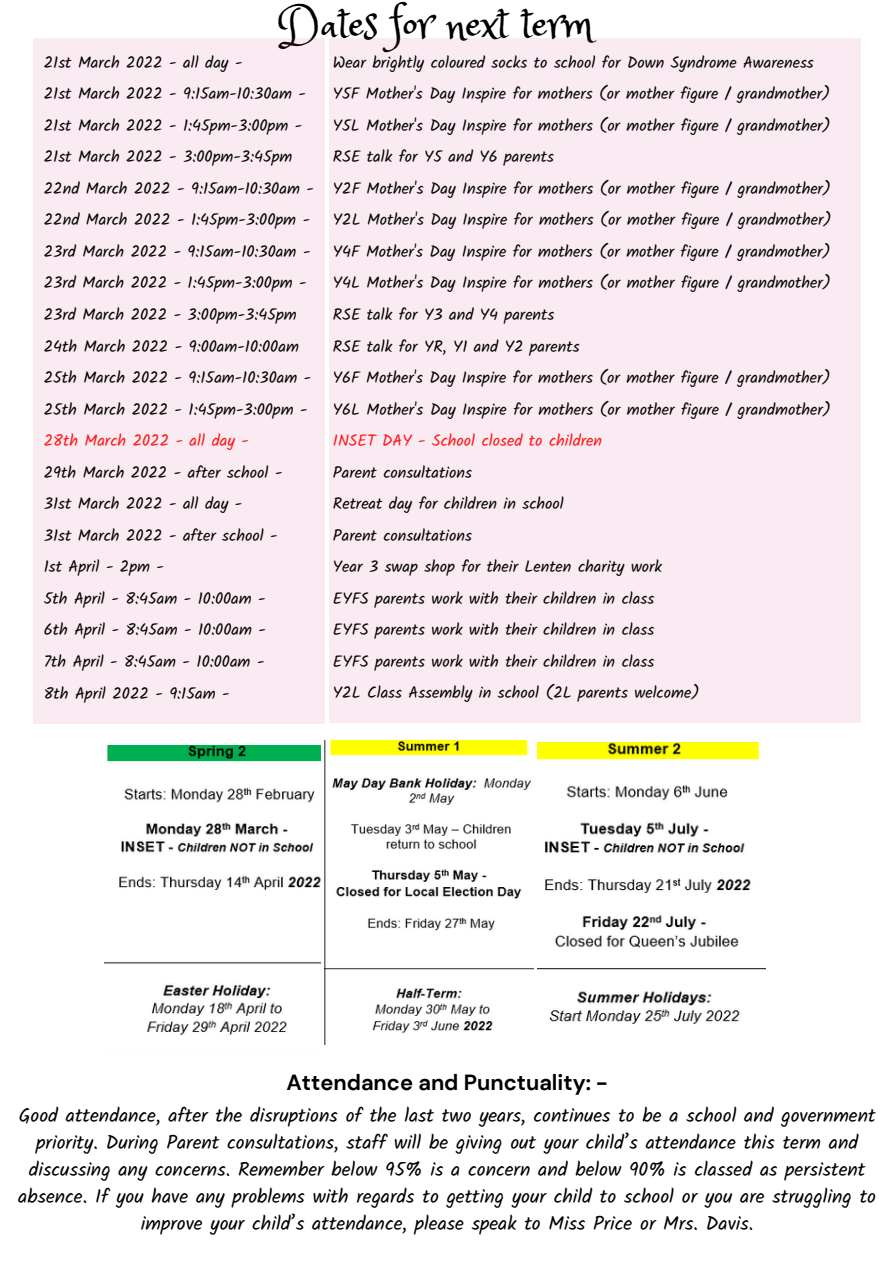
<style>
.page{position:relative;width:894px;height:1264px;background:#fff}
.page>*{position:absolute;margin:0;border:0;box-sizing:border-box;transform-origin:0 0}
.t1{font:44.85px "Princess Sofia";color:#000}
.t2{font:700 21.9px "DM Sans";color:#000}
.t3{font:19.5px/27px "Kalam";color:#000;text-align:center}
.t4{font:16.2px "Kalam";color:#030303}
.t5{font:16.2px "Kalam";color:#ff1616}
</style>
<div class="page">
<img style="left:104px;top:746px;width:216px;height:289px">
<img style="left:324px;top:740px;width:209px;height:304px">
<img style="left:537px;top:742px;width:228px;height:282px">
<div style="left:33px;top:38px;width:292px;height:685px;background:#faebf2"></div>
<div style="left:329px;top:38px;width:531px;height:685px;background:#faebf2"></div>
<p class="t1" style="left:277px;top:-6px;width:317px">Dates for next term</p>
<p class="t4" style="left:44px;top:53px;width:200px">21st March 2022 - all day -</p>
<p class="t4" style="left:44px;top:84px;width:263px">21st March 2022 - 9:15am-10:30am -</p>
<p class="t4" style="left:44px;top:116px;width:260px">21st March 2022 - 1:45pm-3:00pm -</p>
<p class="t4" style="left:44px;top:147px;width:250px">21st March 2022 - 3:00pm-3:45pm</p>
<p class="t4" style="left:44px;top:179px;width:271px">22nd March 2022 - 9:15am-10:30am -</p>
<p class="t4" style="left:44px;top:210px;width:268px">22nd March 2022 - 1:45pm-3:00pm -</p>
<p class="t4" style="left:44px;top:242px;width:268px">23rd March 2022 - 9:15am-10:30am -</p>
<p class="t4" style="left:44px;top:273px;width:264px">23rd March 2022 - 1:45pm-3:00pm -</p>
<p class="t4" style="left:44px;top:305px;width:254px">23rd March 2022 - 3:00pm-3:45pm</p>
<p class="t4" style="left:44px;top:336px;width:256px">24th March 2022 - 9:00am-10:00am</p>
<p class="t4" style="left:44px;top:368px;width:269px">25th March 2022 - 9:15am-10:30am -</p>
<p class="t4" style="left:44px;top:399px;width:265px">25th March 2022 - 1:45pm-3:00pm -</p>
<p class="t5" style="left:44px;top:431px;width:207px">28th March 2022 - all day -</p>
<p class="t4" style="left:44px;top:462px;width:240px">29th March 2022 - after school -</p>
<p class="t4" style="left:44px;top:494px;width:200px">31st March 2022 - all day -</p>
<p class="t4" style="left:44px;top:525px;width:235px">31st March 2022 - after school -</p>
<p class="t4" style="left:44px;top:557px;width:122px">1st April - 2pm -</p>
<p class="t4" style="left:44px;top:589px;width:223px">5th April - 8:45am - 10:00am -</p>
<p class="t4" style="left:44px;top:620px;width:224px">6th April - 8:45am - 10:00am -</p>
<p class="t4" style="left:44px;top:652px;width:222px">7th April - 8:45am - 10:00am -</p>
<p class="t4" style="left:44px;top:683px;width:187px">8th April 2022 - 9:15am -</p>
<p class="t4" style="left:333px;top:53px;width:482px">Wear brightly coloured socks to school for Down Syndrome Awareness</p>
<p class="t4" style="left:333px;top:84px;width:499px">Y5F Mother's Day Inspire for mothers (or mother figure / grandmother)</p>
<p class="t4" style="left:333px;top:116px;width:499px">Y5L Mother's Day Inspire for mothers (or mother figure / grandmother)</p>
<p class="t4" style="left:333px;top:147px;width:222px">RSE talk for Y5 and Y6 parents</p>
<p class="t4" style="left:333px;top:179px;width:499px">Y2F Mother's Day Inspire for mothers (or mother figure / grandmother)</p>
<p class="t4" style="left:333px;top:210px;width:500px">Y2L Mother's Day Inspire for mothers (or mother figure / grandmother)</p>
<p class="t4" style="left:333px;top:242px;width:499px">Y4F Mother's Day Inspire for mothers (or mother figure / grandmother)</p>
<p class="t4" style="left:333px;top:273px;width:499px">Y4L Mother's Day Inspire for mothers (or mother figure / grandmother)</p>
<p class="t4" style="left:333px;top:305px;width:223px">RSE talk for Y3 and Y4 parents</p>
<p class="t4" style="left:333px;top:336px;width:248px">RSE talk for YR, Y1 and Y2 parents</p>
<p class="t4" style="left:333px;top:368px;width:499px">Y6F Mother's Day Inspire for mothers (or mother figure / grandmother)</p>
<p class="t4" style="left:333px;top:399px;width:499px">Y6L Mother's Day Inspire for mothers (or mother figure / grandmother)</p>
<p class="t5" style="left:333px;top:431px;width:270px">INSET DAY - School closed to children</p>
<p class="t4" style="left:333px;top:462px;width:140px">Parent consultations</p>
<p class="t4" style="left:333px;top:494px;width:232px">Retreat day for children in school</p>
<p class="t4" style="left:333px;top:525px;width:140px">Parent consultations</p>
<p class="t4" style="left:333px;top:557px;width:330px">Year 3 swap shop for their Lenten charity work</p>
<p class="t4" style="left:333px;top:589px;width:323px">EYFS parents work with their children in class</p>
<p class="t4" style="left:333px;top:620px;width:323px">EYFS parents work with their children in class</p>
<p class="t4" style="left:333px;top:652px;width:323px">EYFS parents work with their children in class</p>
<p class="t4" style="left:333px;top:683px;width:368px">Y2L Class Assembly in school (2L parents welcome)</p>
<p class="t2" style="left:286px;top:1068px;width:322px">Attendance and Punctuality: -</p>
<p class="t3" style="left:18px;top:1101px;width:859px">Good attendance, after the disruptions of the last two years, continues to be a school and government priority. During Parent consultations, staff will be giving out your child’s attendance this term and discussing any concerns. Remember below 95% is a concern and below 90% is classed as persistent absence. If you have any problems with regards to getting your child to school or you are struggling to improve your child’s attendance, please speak to Miss Price or Mrs. Davis.</p>
</div>
